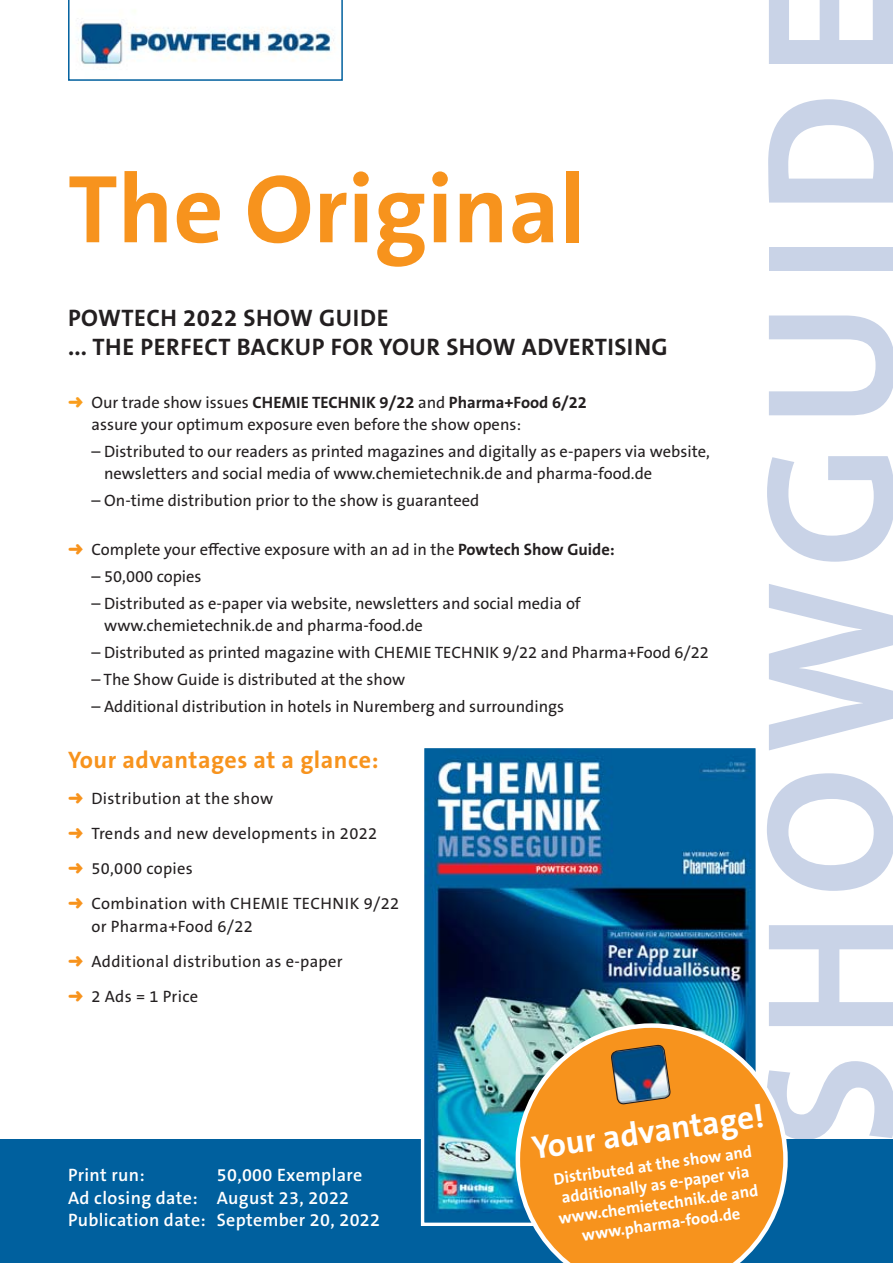
<style>
.page{position:relative;width:893px;height:1263px;background:#fff}
.page>*{position:absolute;margin:0;border:0;box-sizing:border-box;transform-origin:0 0}
.t1{font:700 184.5px "The Sans Os F";letter-spacing:.085em;color:#c9d3e7}
.t2{font:700 97.5px "The Sans Os F";color:#f7931d}
.t3{font:700 33px "The Sans Os F";color:#fff}
.t4{font:700 24px/28.8px "The Sans Os F";letter-spacing:.02em;color:#231f20}
.t5{font:700 24px "The Sans Os F";letter-spacing:.02em;color:#f7931d}
.t6{font:600 18px/22.5px "The Sans Os F";letter-spacing:.02em;color:#fff}
.t7{font:16.5px/22.5px "The Sans Os F";color:#231f20}
.t8{font:16.5px/35.2px "The Sans Os F";letter-spacing:.02em;color:#231f20}
.t9{font:700 16.5px/19.8px "The Sans Os F";color:#fff;text-align:center}
.s1{color:#00609e}
.s2{color:#f99d1c}
.s3{font-weight:700}
.s4{color:#f7931d}
</style>
<div class="page">
<div style="left:0;top:1140px;width:893px;height:123px;background:#00609e"></div>
<svg style="left:68px;top:0;width:275px;height:81px"></svg>
<img style="left:425px;top:749px;width:330px;height:463px">
<div style="left:421px;top:745px;width:338px;height:481px;border:3px solid #fff"></div>
<svg style="left:516px;top:1023px;width:272px;height:240px;background:#de9b44"></svg>
<svg style="left:611px;top:1035px;width:60px;height:79px;background:#887c65"></svg>
<h1 class="t1" style="left:742px;top:1147px;width:1163px;rotate:-90deg"><span class="s1">S</span>HOWGUIDE</h1>
<h2 class="t2" style="left:68px;top:162px;width:519px">The Original</h2>
<h3 class="t4" style="left:68px;top:305px;width:601px">POWTECH 2022 SHOW GUIDE<br>... THE PERFECT BACKUP FOR YOUR SHOW ADVERTISING</h3>
<p class="t7" style="left:91px;top:392px;width:497px;text-indent:-23px"><span class="s2">➜</span> Our trade show issues <span class="s3">CHEMIE TECHNIK 9/22</span> and <span class="s3">Pharma+Food 6/22 </span>assure your optimum exposure even before the show opens:</p>
<p class="t7" style="left:104px;top:441px;width:607px;text-indent:-13px">– Distributed to our readers as printed magazines and digitally as e-papers via website, newsletters and social media of www.chemietechnik.de and pharma-food.de</p>
<p class="t7" style="left:91px;top:490px;width:389px">– On-time distribution prior to the show is guaranteed</p>
<p class="t7" style="left:68px;top:539px;width:548px"><span class="s4">➜</span> Complete your effective exposure with an ad in the <span class="s3">Powtech Show Guide:</span></p>
<p class="t7" style="left:91px;top:566px;width:112px">– 50,000 copies</p>
<p class="t7" style="left:104px;top:593px;width:478px;text-indent:-13px">– Distributed as e-paper via website, newsletters and social media of www.chemietechnik.de and pharma-food.de</p>
<p class="t7" style="left:91px;top:642px;width:619px">– Distributed as printed magazine with CHEMIE TECHNIK 9/22 and Pharma+Food 6/22</p>
<p class="t7" style="left:91px;top:669px;width:315px">– The Show Guide is distributed at the show</p>
<p class="t7" style="left:91px;top:696px;width:474px">– Additional distribution in hotels in Nuremberg and surroundings</p>
<h3 class="t5" style="left:68px;top:748px;width:312px">Your advantages at a glance:</h3>
<p class="t8" style="left:68px;top:781px;width:333px"><span class="s4">➜</span> Distribution at the show<br><span class="s4">➜</span> Trends and new developments in 2022<br><span class="s4">➜</span> 50,000 copies<br><span class="s4">➜</span> Combination with CHEMIE TECHNIK 9/22</p>
<p class="t8" style="left:68px;top:909px;width:276px;text-indent:23px">or Pharma+Food 6/22<br><span class="s4">➜</span> Additional distribution as e-paper <span class="s4">➜</span> 2 Ads = 1 Price</p>
<h3 class="t3" style="left:530px;top:1132px;width:236px;rotate:-8deg">Your advantage!</h3>
<p class="t9" style="left:552px;top:1170px;width:203px;rotate:-8deg">Distributed at the show and additionally as e-paper via www.chemietechnik.de and www.pharma-food.de</p>
<p class="t6" style="left:68px;top:1164px;width:78px">Print run:</p>
<p class="t6" style="left:217px;top:1164px;width:147px">50,000 Exemplare</p>
<p class="t6" style="left:68px;top:1187px;width:314px">Ad closing date: August 23, 2022<br>Publication date: September 20, 2022</p>
</div>
